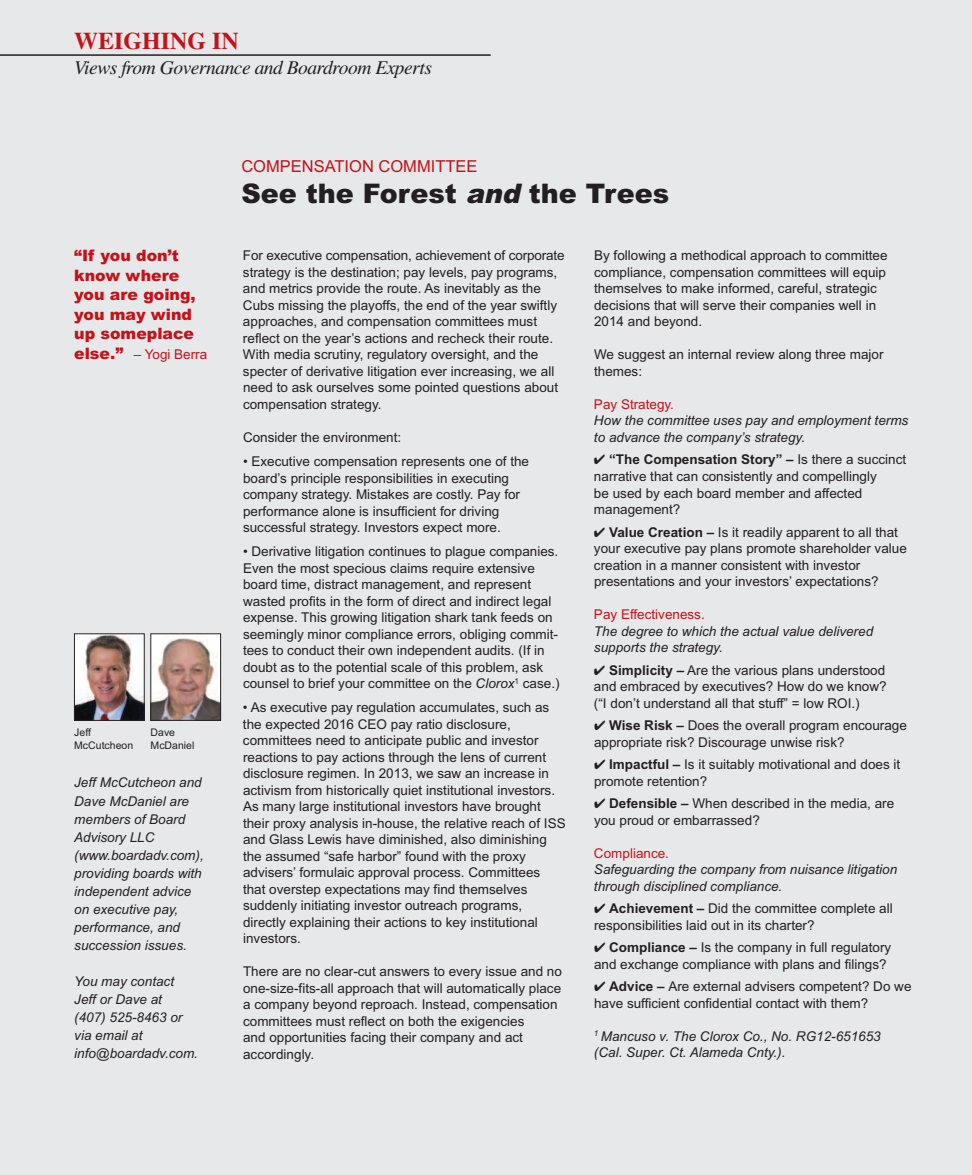
<style>
.page{position:relative;width:972px;height:1175px;background:#fff}
.page>*{position:absolute;margin:0;border:0;box-sizing:border-box;transform-origin:0 0}
.t1{font:900 27px "Arial";color:#231f20}
.t2{font:700 24px "Times";color:#c4121a}
.t3{font:italic 19.5px "Times";letter-spacing:-.025em;color:#231f20}
.t4{font:16.5px "Arial";color:#c4121a}
.t5{font:900 15.75px/19.5px "Arial";color:#c4121a}
.t6{font:13.5px/16.5px "Arial";color:#231f20}
.t7{font:italic 13.5px/18px "Arial";color:#231f20}
.t8{font:13.5px "Arial";color:#c4121a}
.t9{font:10.5px/12.6px "Arial";color:#231f20}
.s1{font-weight:900;font-size:15.75px}
.s2{font-style:italic}
.s3{font-weight:700}
</style>
<div class="page">
<div style="left:0;top:0;width:972px;height:1174px;background:#e7e8e9"></div>
<hr style="left:0;top:54px;width:491px;height:2px;background:#231f20">
<img style="left:76px;top:635px;width:66px;height:83px">
<div style="left:74px;top:633px;width:70px;height:87px;border:1px solid #231f20"></div>
<img style="left:153px;top:635px;width:66px;height:83px">
<div style="left:151px;top:633px;width:70px;height:87px;border:1px solid #231f20"></div>
<h2 class="t2" style="left:74px;top:26px;width:166px">WEIGHING IN</h2>
<h3 class="t3" style="left:74px;top:56px;width:359px">Views from Governance and Boardroom Experts</h3>
<p class="t5" style="left:74px;top:246px;width:123px">“If you don’t know where you are going, you may wind up someplace</p>
<p class="t8" style="left:74px;top:346px;width:135px"><span class="s1">else.”</span> – Yogi Berra</p>
<p class="t9" style="left:74px;top:726px;width:60px">Jeff<br>McCutcheon</p>
<p class="t9" style="left:151px;top:726px;width:45px">Dave<br>McDaniel</p>
<p class="t7" style="left:74px;top:774px;width:131px">Jeff McCutcheon and<br>Dave McDaniel are members of Board<br>Advisory LLC (www.boardadv.com), providing boards with independent advice on executive pay, performance, and succession issues.</p>
<p class="t7" style="left:74px;top:971px;width:125px">You may contact<br>Jeff or Dave at<br>(407) 525-8463 or via email at info@boardadv.com.</p>
<p class="t4" style="left:241px;top:157px;width:238px">COMPENSATION COMMITTEE</p>
<h1 class="t1" style="left:241px;top:178px;width:429px">See the Forest <span class="s2">and</span>the Trees</h1>
<p class="t6" style="left:243px;top:247px;width:323px">For executive compensation, achievement of corporate strategy is the destination; pay levels, pay programs, and metrics provide the route. As inevitably as the Cubs missing the playoffs, the end of the year swiftly approaches, and compensation committees must reflect on the year’s actions and recheck their route.<br>With media scrutiny, regulatory oversight, and the specter of derivative litigation ever increasing, we all need to ask ourselves some pointed questions about compensation strategy.</p>
<p class="t6" style="left:243px;top:429px;width:160px">Consider the environment:</p>
<p class="t6" style="left:243px;top:453px;width:288px">• Executive compensation represents one of the board’s principle responsibilities in executing company strategy. Mistakes are costly. Pay for performance alone is insufficient for driving successful strategy. Investors expect more.</p>
<p class="t6" style="left:243px;top:543px;width:318px">• Derivative litigation continues to plague companies.<br>Even the most specious claims require extensive board time, distract management, and represent wasted profits in the form of direct and indirect legal expense. This growing litigation shark tank feeds on seemingly minor compliance errors, obliging commit&shy;tees to conduct their own independent audits. (If in doubt as to the potential scale of this problem, ask counsel to brief your committee on the <span class="s2">Clorox</span><sup>1</sup> case.)</p>
<p class="t6" style="left:243px;top:699px;width:324px">• As executive pay regulation accumulates, such as the expected 2016 CEO pay ratio disclosure, committees need to anticipate public and investor reactions to pay actions through the lens of current disclosure regimen. In 2013, we saw an increase in activism from historically quiet institutional investors.<br>As many large institutional investors have brought their proxy analysis in-house, the relative reach of ISS and Glass Lewis have diminished, also diminishing the assumed “safe harbor” found with the proxy advisers’ formulaic approval process. Committees that overstep expectations may find themselves suddenly initiating investor outreach programs, directly explaining their actions to key institutional investors.</p>
<p class="t6" style="left:243px;top:963px;width:320px">There are no clear-cut answers to every issue and no one-size-fits-all approach that will automatically place a company beyond reproach. Instead, compensation committees must reflect on both the exigencies<br>and opportunities facing their company and act accordingly.</p>
<p class="t6" style="left:594px;top:247px;width:295px">By following a methodical approach to committee compliance, compensation committees will equip themselves to make informed, careful, strategic decisions that will serve their companies well in 2014 and beyond.</p>
<p class="t6" style="left:594px;top:346px;width:291px">We suggest an internal review along three major themes:</p>
<p class="t8" style="left:594px;top:396px;width:82px">Pay Strategy.</p>
<p class="t7" style="left:594px;top:412px;width:316px;line-height:16.5px">How the committee uses pay and employment terms to advance the company’s strategy.</p>
<p class="t6" style="left:594px;top:451px;width:314px">✔ <span class="s3">“The Compensation Story” –</span> Is there a succinct narrative that can consistently and compellingly<br>be used by each board member and affected management?</p>
<p class="t6" style="left:594px;top:523px;width:314px">✔ <span class="s3">Value Creation –</span> Is it readily apparent to all that your executive pay plans promote shareholder value creation in a manner consistent with investor presentations and your investors’ expectations?</p>
<p class="t8" style="left:594px;top:606px;width:112px">Pay Effectiveness.</p>
<p class="t7" style="left:594px;top:622px;width:281px;line-height:16.5px">The degree to which the actual value delivered supports the strategy.</p>
<p class="t6" style="left:594px;top:661px;width:294px;text-align:justify">✔ <span class="s3">Simplicity –</span> Are the various plans understood and embraced by executives? How do we know? (“I don’t understand all that stuff” = low ROI.)</p>
<p class="t6" style="left:594px;top:717px;width:314px">✔ <span class="s3">Wise Risk –</span> Does the overall program encourage appropriate risk? Discourage unwise risk?</p>
<p class="t6" style="left:594px;top:756px;width:308px">✔ <span class="s3">Impactful –</span> Is it suitably motivational and does it promote retention?</p>
<p class="t6" style="left:594px;top:795px;width:302px">✔ <span class="s3">Defensible –</span> When described in the media, are you proud or embarrassed?</p>
<p class="t8" style="left:594px;top:845px;width:77px">Compliance.</p>
<p class="t7" style="left:594px;top:861px;width:305px;line-height:16.5px">Safeguarding the company from nuisance litigation through disciplined compliance.</p>
<p class="t6" style="left:594px;top:900px;width:300px">✔ <span class="s3">Achievement –</span> Did the committee complete all responsibilities laid out in its charter?</p>
<p class="t6" style="left:594px;top:939px;width:299px">✔ <span class="s3">Compliance –</span> Is the company in full regulatory and exchange compliance with plans and filings?</p>
<p class="t6" style="left:594px;top:978px;width:319px">✔ <span class="s3">Advice –</span> Are external advisers competent? Do we have sufficient confidential contact with them?</p>
<p class="t7" style="left:594px;top:1027px;width:288px;line-height:16.5px"><sup>1</sup> Mancuso v. The Clorox Co., No. RG12-651653 (Cal. Super. Ct. Alameda Cnty.).</p>
</div>
